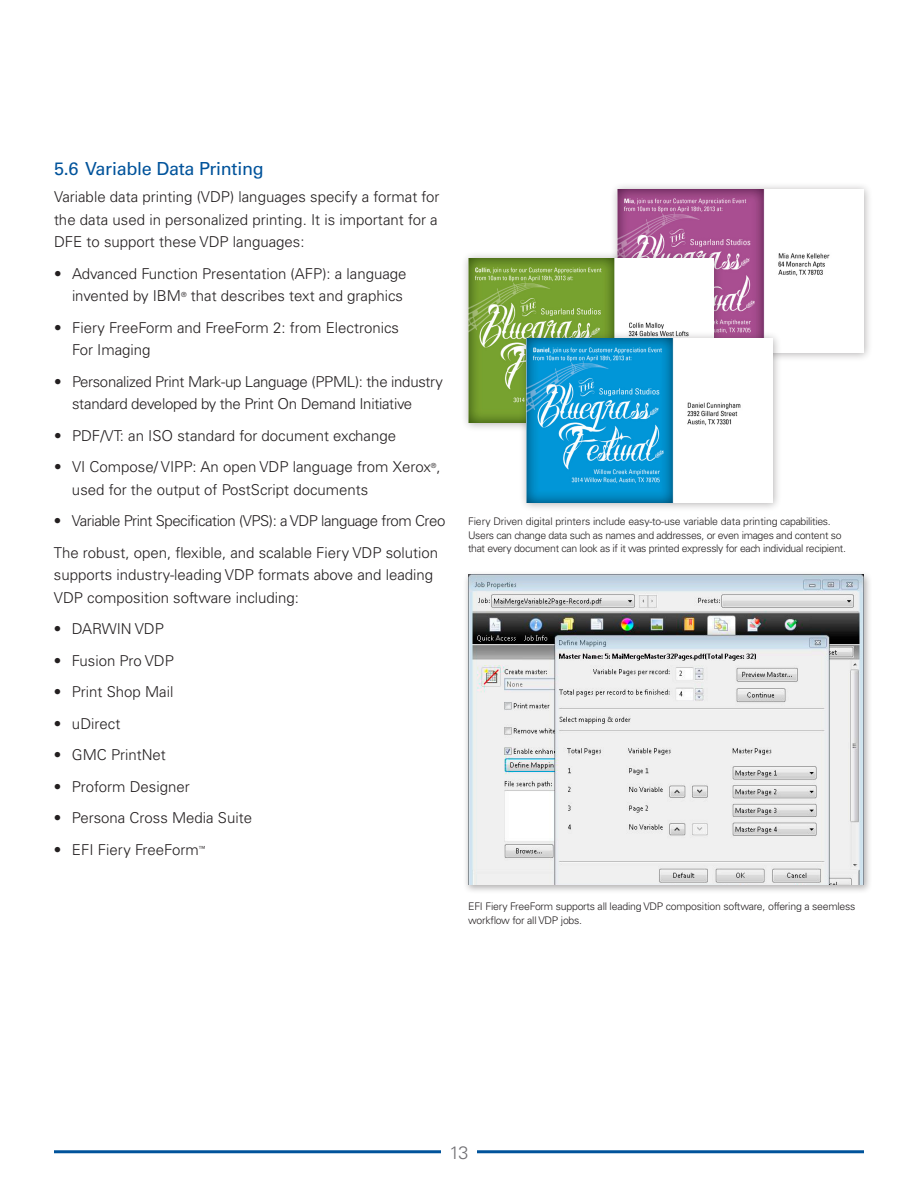
<style>
.page{position:relative;width:918px;height:1188px;background:#fff}
.page>*{position:absolute;margin:0;border:0;box-sizing:border-box;transform-origin:0 0}
.t1{font:18px "Univers LT Std";letter-spacing:-.015em;color:#00539b}
.t2{font:300 18px "Univers LT Std";color:#717074}
.t3{font:300 15px/22.5px "Univers LT Std";color:#231f20}
.t4{font:300 15px/31.5px "Univers LT Std";letter-spacing:-.03em;color:#231f20}
.t5{font:300 15px/22.5px "Univers LT Std";letter-spacing:-.02em;color:#231f20}
.t6{font:300 10.5px/13.5px "Univers LT Std";letter-spacing:-.03em;color:#231f20}
</style>
<div class="page">
<hr style="left:54px;top:1150px;width:387px;height:3px;background:#00539b">
<hr style="left:477px;top:1150px;width:387px;height:3px;background:#00539b">
<div style="left:610px;top:182px;width:263px;height:180px;background:#231f20;opacity:.35"></div>
<img style="left:618px;top:189px;width:246px;height:164px">
<div style="left:461px;top:251px;width:262px;height:181px;background:#231f20;opacity:.35"></div>
<img style="left:468px;top:259px;width:246px;height:163px">
<div style="left:519px;top:331px;width:263px;height:181px;background:#231f20;opacity:.35"></div>
<img style="left:526px;top:339px;width:246px;height:164px">
<div style="left:463px;top:571px;width:409px;height:323px;background:#231f20;opacity:.35"></div>
<img style="left:468px;top:575px;width:396px;height:309px">
<p class="t1" style="left:54px;top:158px;width:211px">5.6 Variable Data Printing</p>
<p class="t3" style="left:54px;top:185px;width:387px">Variable data printing (VDP) languages specify a format for the data used in personalized printing. It is important for a<br>DFE to support these VDP languages:</p>
<p class="t3" style="left:54px;top:262px;width:354px;text-align:right">• Advanced Function Presentation (AFP): a language invented by IBM<sup>®</sup> that describes text and graphics</p>
<p class="t3" style="left:72px;top:316px;width:329px;text-indent:-18px">• Fiery FreeForm and FreeForm 2: from Electronics<br>For Imaging</p>
<p class="t5" style="left:72px;top:370px;width:373px;text-indent:-18px">• Personalized Print Mark-up Language (PPML): the industry standard developed by the Print On Demand Initiative</p>
<p class="t3" style="left:54px;top:424px;width:344px">• PDF/VT: an ISO standard for document exchange</p>
<p class="t3" style="left:72px;top:455px;width:370px;text-indent:-18px">• VI Compose/ VIPP: An open VDP language from Xerox<sup>®</sup>, used for the output of PostScript documents</p>
<p class="t4" style="left:54px;top:505px;width:393px">• Variable Print Specification (VPS): a VDP language from Creo<br>The robust, open, flexible, and scalable Fiery VDP solution</p>
<p class="t3" style="left:54px;top:563px;width:381px">supports industry-leading VDP formats above and leading<br>VDP composition software including:</p>
<p class="t3" style="left:54px;top:617px;width:111px">• DARWIN VDP</p>
<p class="t3" style="left:54px;top:649px;width:121px">• Fusion Pro VDP</p>
<p class="t3" style="left:54px;top:680px;width:121px">• Print Shop Mail</p>
<p class="t3" style="left:54px;top:712px;width:68px">• uDirect</p>
<p class="t3" style="left:54px;top:743px;width:113px">• GMC PrintNet</p>
<p class="t3" style="left:54px;top:775px;width:137px">• Proform Designer</p>
<p class="t3" style="left:54px;top:806px;width:200px">• Persona Cross Media Suite</p>
<p class="t3" style="left:54px;top:838px;width:153px">• EFI Fiery FreeForm<sup>™</sup></p>
<p class="t6" style="left:468px;top:515px;width:380px">Fiery Driven digital printers include easy-to-use variable data printing capabilities.<br>Users can change data such as names and addresses, or even images and content so that every document can look as if it was printed expressly for each individual recipient.</p>
<p class="t6" style="left:468px;top:900px;width:389px">EFI Fiery FreeForm supports all leading VDP composition software, offering a seemless workflow for all VDP jobs.</p>
<p class="t2" style="left:449px;top:1141px;width:21px">13</p>
</div>
